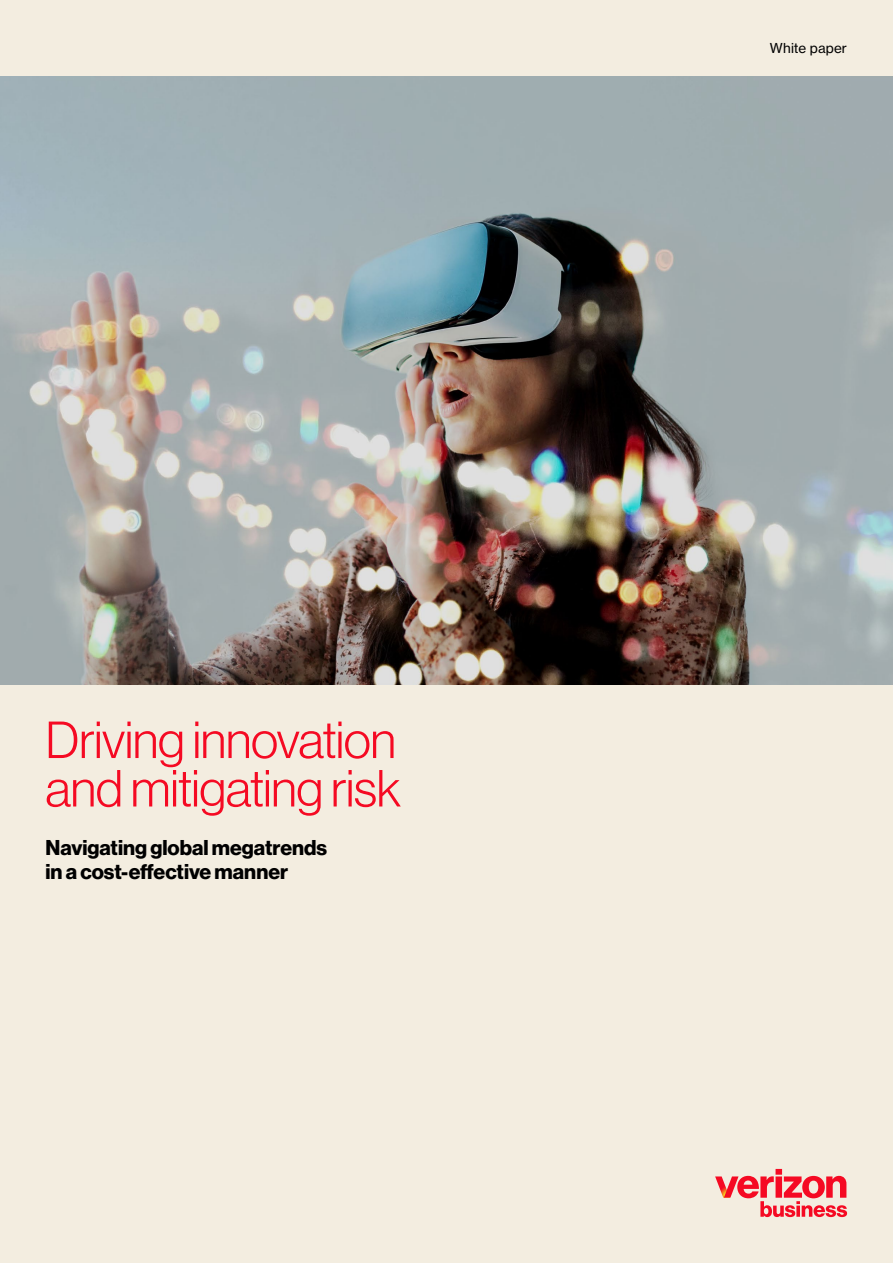
<style>
.page{position:relative;width:893px;height:1263px;background:#f3ede0}
.page>*{position:absolute;margin:0;border:0;box-sizing:border-box;transform-origin:0 0}
.t1{font:300 51px/48.4px "Verizon NHGDS";letter-spacing:-.01em;color:#f50a23}
.t2{font:700 21px/24px "Verizon NHGDS";color:#000}
.t3{font:13.5px "Verizon NHGTX";letter-spacing:.01em;color:#000}
</style>
<div class="page">
<img style="left:0;top:77px;width:893px;height:607px">
<svg style="left:715px;top:1169px;width:132px;height:48px"></svg>
<h1 class="t1" style="left:45px;top:715px;width:357px">Driving innovation and mitigating risk</h1>
<p class="t2" style="left:45px;top:835px;width:283px">Navigating global megatrends in a cost-effective manner</p>
<p class="t3" style="left:770px;top:40px;width:79px">White paper</p>
</div>
